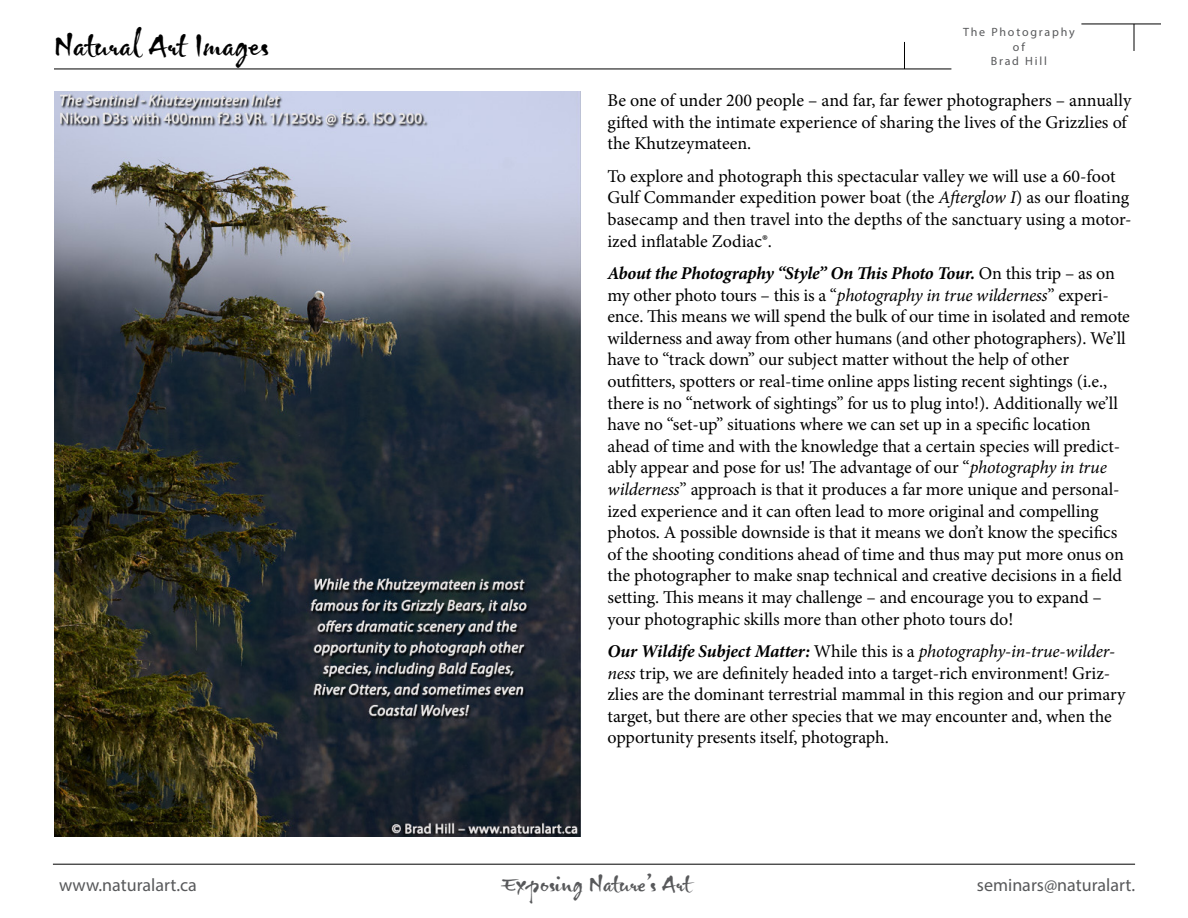
<style>
.page{position:relative;width:1188px;height:918px;background:#fff}
.page>*{position:absolute;margin:0;border:0;box-sizing:border-box;transform-origin:0 0}
.t1{font:36px "Gizmo";color:#000}
.t2{font:27px "Gizmo";color:#58595b}
.t3{font:18px/21.6px "Minion Pro";letter-spacing:-.005em;color:#000}
.t4{font:18px "Myriad Pro";color:#58595b}
.t5{font:12px/14.7px "Myriad Pro";letter-spacing:.15em;color:#58595b;text-align:center}
.s1{font-style:italic}
.s2{font-weight:700;font-style:italic}
</style>
<div class="page">
<hr style="left:54px;top:69px;width:897px;height:1px;background:#000">
<hr style="left:1081px;top:24px;width:80px;height:1px;background:#000">
<svg style="left:904px;top:42px;width:1px;height:27px"></svg>
<svg style="left:1134px;top:24px;width:1px;height:27px"></svg>
<hr style="left:53px;top:864px;width:1082px;height:1px;background:#000">
<img style="left:54px;top:91px;width:526px;height:746px">
<h1 class="t1" style="left:54px;top:19px;width:216px">Natural Art Images</h1>
<p class="t5" style="left:963px;top:24px;width:113px">The Photography of<br>Brad Hill</p>
<p class="t3" style="left:608px;top:90px;width:525px">Be one of under 200 people – and far, far fewer photographers – annually gifted with the intimate experience of sharing the lives of the Grizzlies of the Khutzeymateen.</p>
<p class="t3" style="left:608px;top:165px;width:526px">To explore and photograph this spectacular valley we will use a 60-foot Gulf Commander expedition power boat (the <span class="s1">Afterglow I</span>) as our floating basecamp and then travel into the depths of the sanctuary using a motor&shy;ized inflatable Zodiac®.</p>
<p class="t3" style="left:608px;top:263px;width:524px"><span class="s2">About the Photography “Style” On This Photo Tour.</span> On this trip – as on my other photo tours – this is a “<span class="s1">photography in true wilderness</span>” experi&shy;ence. This means we will spend the bulk of our time in isolated and remote wilderness and away from other humans (and other photographers). We’ll have to “track down” our subject matter without the help of other outfitters, spotters or real-time online apps listing recent sightings (i.e., there is no “network of sightings” for us to plug into!). Additionally we’ll have no “set-up” situations where we can set up in a specific location ahead of time and with the knowledge that a certain species will predict&shy;ably appear and pose for us! The advantage of our “<span class="s1">photography in true wilderness</span>” approach is that it produces a far more unique and personal&shy;ized experience and it can often lead to more original and compelling photos. A possible downside is that it means we don’t know the specifics of the shooting conditions ahead of time and thus may put more onus on the photographer to make snap technical and creative decisions in a field setting. This means it may challenge – and encourage you to expand – your photographic skills more than other photo tours do!</p>
<p class="t3" style="left:608px;top:641px;width:520px"><span class="s2">Our Wildife Subject Matter:</span> While this is a <span class="s1">photography-in-true-wilder&shy;ness</span> trip, we are definitely headed into a target-rich environment! Griz&shy;zlies are the dominant terrestrial mammal in this region and our primary target, but there are other species that we may encounter and, when the opportunity presents itself, photograph.</p>
<p class="t4" style="left:59px;top:874px;width:139px">www.naturalart.ca</p>
<h2 class="t2" style="left:502px;top:864px;width:190px">Exposing Nature’s Art</h2>
<p class="t4" style="left:977px;top:874px;width:160px">seminars@naturalart.</p>
</div>
